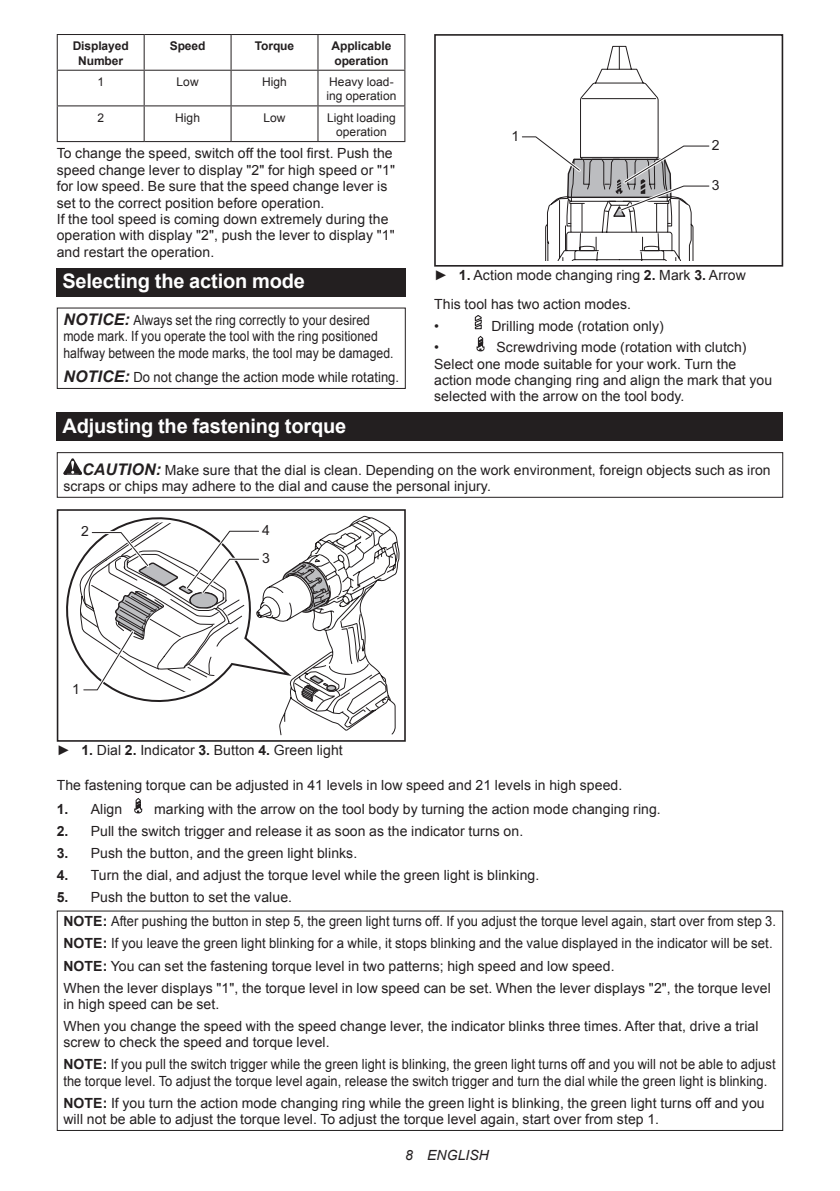
<style>
.page{position:relative;width:840px;height:1191px;background:#fff}
.page>*{position:absolute;margin:0;border:0;box-sizing:border-box;transform-origin:0 0}
.t1{font:700 20px "Arial";letter-spacing:-.01em;color:#fff}
.t2{font:14px/16.4px "Arial";letter-spacing:.005em;color:#231f20}
.t3{font:14px/22px "Arial";letter-spacing:.005em;color:#231f20;scale:.94 1}
.t4{font:14px/22px "Arial";letter-spacing:.005em;color:#231f20;scale:.92 1}
.t5{font:14px/16.4px "Arial";letter-spacing:.005em;color:#231f20;scale:.87 1}
.t6{font:14px "Arial";letter-spacing:.005em;color:#231f20;scale:.93 1}
.t7{font:italic 14px "Arial";letter-spacing:.005em;color:#231f20}
.t8{font:12px/14px "Arial";letter-spacing:.005em;color:#231f20}
.t9{font:700 12px/14px "Arial";letter-spacing:-.01em;color:#231f20;text-align:center}
.s1{font-weight:700;font-style:italic;font-size:16px}
.s2{font-weight:700}
</style>
<div class="page">
<hr style="left:57px;top:34px;width:87px;height:1px;background:#231f20">
<hr style="left:57px;top:35px;width:1px;height:35px;background:#231f20">
<hr style="left:144px;top:34px;width:87px;height:1px;background:#231f20">
<hr style="left:144px;top:35px;width:1px;height:35px;background:#231f20">
<hr style="left:231px;top:34px;width:87px;height:1px;background:#231f20">
<hr style="left:230px;top:35px;width:1px;height:35px;background:#231f20">
<hr style="left:318px;top:34px;width:87px;height:1px;background:#231f20">
<hr style="left:317px;top:35px;width:1px;height:35px;background:#231f20">
<hr style="left:404px;top:35px;width:1px;height:35px;background:#231f20">
<hr style="left:57px;top:70px;width:87px;height:1px;background:#231f20">
<hr style="left:57px;top:71px;width:1px;height:34px;background:#231f20">
<hr style="left:144px;top:70px;width:87px;height:1px;background:#231f20">
<hr style="left:144px;top:71px;width:1px;height:34px;background:#231f20">
<hr style="left:231px;top:70px;width:87px;height:1px;background:#231f20">
<hr style="left:230px;top:71px;width:1px;height:34px;background:#231f20">
<hr style="left:318px;top:70px;width:87px;height:1px;background:#231f20">
<hr style="left:317px;top:71px;width:1px;height:34px;background:#231f20">
<hr style="left:404px;top:71px;width:1px;height:34px;background:#231f20">
<hr style="left:57px;top:105px;width:87px;height:1px;background:#231f20">
<hr style="left:57px;top:106px;width:1px;height:35px;background:#231f20">
<hr style="left:144px;top:105px;width:87px;height:1px;background:#231f20">
<hr style="left:144px;top:106px;width:1px;height:35px;background:#231f20">
<hr style="left:231px;top:105px;width:87px;height:1px;background:#231f20">
<hr style="left:230px;top:106px;width:1px;height:35px;background:#231f20">
<hr style="left:318px;top:105px;width:87px;height:1px;background:#231f20">
<hr style="left:317px;top:106px;width:1px;height:35px;background:#231f20">
<hr style="left:404px;top:106px;width:1px;height:35px;background:#231f20">
<hr style="left:57px;top:141px;width:87px;height:1px;background:#231f20">
<hr style="left:144px;top:141px;width:87px;height:1px;background:#231f20">
<hr style="left:231px;top:141px;width:87px;height:1px;background:#231f20">
<hr style="left:318px;top:141px;width:87px;height:1px;background:#231f20">
<div style="left:57px;top:268px;width:348px;height:29px;background:#231f20"></div>
<div style="left:57px;top:307px;width:348px;height:82px;border:1px solid #231f20"></div>
<svg style="left:522px;top:46px;width:188px;height:215px"></svg>
<div style="left:434px;top:34px;width:348px;height:233px;border:2px solid #231f20"></div>
<svg style="left:474px;top:315px;width:8px;height:15px"></svg>
<svg style="left:476px;top:336px;width:8px;height:16px"></svg>
<div style="left:57px;top:413px;width:725px;height:28px;background:#231f20"></div>
<svg style="left:63px;top:458px;width:19px;height:17px"></svg>
<div style="left:57px;top:452px;width:725px;height:46px;border:1px solid #231f20"></div>
<svg style="left:66px;top:564px;width:12px;height:91px"></svg>
<div style="left:57px;top:509px;width:348px;height:232px;border:2px solid #231f20"></div>
<svg style="left:78px;top:516px;width:321px;height:219px"></svg>
<svg style="left:134px;top:798px;width:8px;height:15px"></svg>
<div style="left:57px;top:910px;width:725px;height:221px;border:1px solid #231f20"></div>
<p class="t9" style="left:73px;top:40px;width:57px">Displayed<br>Number</p>
<p class="t9" style="left:170px;top:40px;width:37px">Speed</p>
<p class="t9" style="left:255px;top:40px;width:41px">Torque</p>
<p class="t9" style="left:331px;top:40px;width:61px;text-align:left">Applicable operation</p>
<p class="t8" style="left:97px;top:75px;width:8px">1</p>
<p class="t8" style="left:176px;top:75px;width:24px">Low</p>
<p class="t8" style="left:262px;top:75px;width:26px">High</p>
<p class="t8" style="left:326px;top:75px;width:71px">Heavy load&shy;ing operation</p>
<p class="t8" style="left:97px;top:111px;width:8px">2</p>
<p class="t8" style="left:175px;top:111px;width:26px">High</p>
<p class="t8" style="left:263px;top:111px;width:24px">Low</p>
<p class="t8" style="left:327px;top:111px;width:70px;text-align:center">Light loading operation</p>
<p class="t2" style="left:57px;top:145px;width:339px">To change the speed, switch off the tool first. Push the speed change lever to display "2" for high speed or "1" for low speed. Be sure that the speed change lever is set to the correct position before operation.<br>If the tool speed is coming down extremely during the operation with display "2", push the lever to display "1" and restart the operation.</p>
<h1 class="t1" style="left:62px;top:268px;width:244px">Selecting the action mode</h1>
<p class="t5" style="left:63px;top:312px;width:381px"><span class="s1">NOTICE:</span> Always set the ring correctly to your desired mode mark. If you operate the tool with the ring positioned halfway between the mode marks, the tool may be damaged.</p>
<p class="t6" style="left:63px;top:368px;width:362px"><span class="s1">NOTICE:</span> Do not change the action mode while rotating.</p>
<p class="t2" style="left:511px;top:128px;width:9px">1</p>
<p class="t2" style="left:711px;top:136px;width:9px">2</p>
<p class="t2" style="left:711px;top:176px;width:9px">3</p>
<p class="t2" style="left:434px;top:261px;width:313px;line-height:28.8px">► <span class="s2">1.</span> Action mode changing ring <span class="s2">2.</span> Mark <span class="s2">3.</span> Arrow<br>This tool has two action modes.</p>
<p class="t2" style="left:434px;top:318px;width:6px">•</p>
<p class="t2" style="left:491px;top:318px;width:174px">Drilling mode (rotation only)</p>
<p class="t2" style="left:434px;top:339px;width:6px">•</p>
<p class="t2" style="left:434px;top:339px;width:339px;text-indent:62px">Screwdriving mode (rotation with clutch)<br>Select one mode suitable for your work. Turn the action mode changing ring and align the mark that you selected with the arrow on the tool body.</p>
<h1 class="t1" style="left:62px;top:412px;width:285px">Adjusting the fastening torque</h1>
<p class="t2" style="left:63px;top:462px;width:708px;text-indent:19px"><span class="s1">CAUTION:</span> Make sure that the dial is clean. Depending on the work environment, foreign objects such as iron scraps or chips may adhere to the dial and cause the personal injury.</p>
<p class="t2" style="left:81px;top:523px;width:9px">2</p>
<p class="t2" style="left:262px;top:522px;width:9px">4</p>
<p class="t2" style="left:72px;top:681px;width:9px">1</p>
<p class="t2" style="left:262px;top:550px;width:9px">3</p>
<p class="t2" style="left:57px;top:742px;width:287px">► <span class="s2">1.</span> Dial <span class="s2">2.</span> Indicator <span class="s2">3.</span> Button <span class="s2">4.</span> Green light</p>
<p class="t2" style="left:57px;top:777px;width:566px">The fastening torque can be adjusted in 41 levels in low speed and 21 levels in high speed.</p>
<p class="t2" style="left:57px;top:801px;width:67px"><span class="s2">1.</span> Align</p>
<p class="t2" style="left:154px;top:801px;width:508px">marking with the arrow on the tool body by turning the action mode changing ring.</p>
<p class="t2" style="left:57px;top:823px;width:467px"><span class="s2">2.</span> Pull the switch trigger and release it as soon as the indicator turns on.</p>
<p class="t2" style="left:57px;top:845px;width:302px"><span class="s2">3.</span> Push the button, and the green light blinks.</p>
<p class="t2" style="left:57px;top:867px;width:484px"><span class="s2">4.</span> Turn the dial, and adjust the torque level while the green light is blinking.</p>
<p class="t2" style="left:63px;top:885px;width:713px;line-height:23.8px;text-indent:-7px"><span class="s2">5.</span> Push the button to set the value.<br><span class="s2">NOTE:</span> After pushing the button in step 5, the green light turns off. If you adjust the torque level again, start over from step 3.</p>
<p class="t3" style="left:63px;top:932px;width:755px"><span class="s2">NOTE:</span> If you leave the green light blinking for a while, it stops blinking and the value displayed in the indicator will be set.<br><span class="s2">NOTE:</span> You can set the fastening torque level in two patterns; high speed and low speed.<br>When the lever displays "1", the torque level in low speed can be set. When the lever displays "2", the torque level</p>
<p class="t2" style="left:63px;top:993px;width:696px;line-height:22px">in high speed can be set.<br>When you change the speed with the speed change lever, the indicator blinks three times. After that, drive a trial</p>
<p class="t2" style="left:63px;top:1031px;width:713px;line-height:22px">screw to check the speed and torque level.<br><span class="s2">NOTE:</span> If you pull the switch trigger while the green light is blinking, the green light turns off and you will not be able to adjust</p>
<p class="t4" style="left:63px;top:1070px;width:766px">the torque level. To adjust the torque level again, release the switch trigger and turn the dial while the green light is blinking.<br><span class="s2">NOTE:</span> If you turn the action mode changing ring while the green light is blinking, the green light turns off and you</p>
<p class="t2" style="left:63px;top:1111px;width:597px">will not be able to adjust the torque level. To adjust the torque level again, start over from step 1.</p>
<p class="t7" style="left:405px;top:1146px;width:85px">8 ENGLISH</p>
</div>
